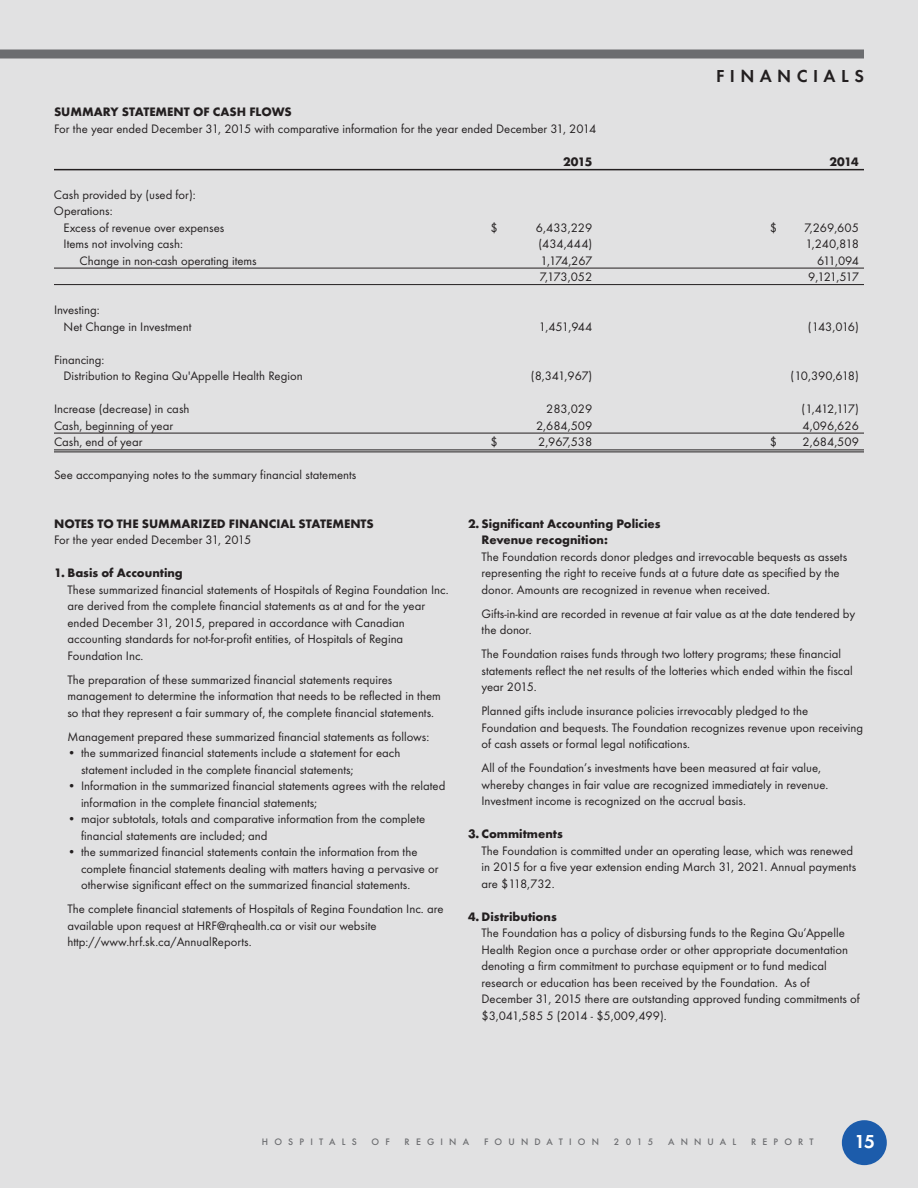
<style>
.page{position:relative;width:918px;height:1188px;background:#e1e1e2}
.page>*{position:absolute;margin:0;border:0;box-sizing:border-box;transform-origin:0 0}
.t1{font:600 19.5px "Futura T";color:#fff}
.t2{font:600 18px "Futura T";letter-spacing:.3em;color:#231f20}
.t3{font:12.75px/16.5px "Futura T";color:#231f20}
.t4{font:700 12.75px/16.5px "Futura T";color:#231f20}
.t5{font:500 9.75px "Futura T";letter-spacing:.635em;color:#6c6d70}
</style>
<div class="page">
<div style="left:842px;top:1120px;width:45px;height:45px;background:#1c5cab;border-radius:50%"></div>
<hr style="left:54px;top:169px;width:810px;height:1px;background:#231f20">
<hr style="left:54px;top:268px;width:810px;height:1px;background:#231f20">
<hr style="left:54px;top:284px;width:810px;height:1px;background:#231f20">
<hr style="left:54px;top:433px;width:810px;height:1px;background:#231f20">
<hr style="left:54px;top:449px;width:810px;height:1px;background:#231f20">
<hr style="left:54px;top:451px;width:810px;height:1px;background:#231f20">
<div style="left:0;top:50px;width:864px;height:8px;background:#6c6d70"></div>
<h2 class="t2" style="left:716px;top:66px;width:149px">FINANCIALS</h2>
<p class="t4" style="left:54px;top:104px;width:239px">SUMMARY STATEMENT OF CASH FLOWS</p>
<p class="t3" style="left:54px;top:120px;width:544px">For the year ended December 31, 2015 with comparative information for the year ended December 31, 2014</p>
<p class="t4" style="left:563px;top:153px;width:31px">2015</p>
<p class="t4" style="left:830px;top:153px;width:31px">2014</p>
<p class="t3" style="left:54px;top:186px;width:143px">Cash provided by (used for):<br>Operations:</p>
<p class="t3" style="left:64px;top:219px;width:162px">Excess of revenue over expenses</p>
<p class="t3" style="left:490px;top:219px;width:9px">$</p>
<p class="t3" style="left:536px;top:219px;width:58px">6,433,229</p>
<p class="t3" style="left:770px;top:219px;width:9px">$</p>
<p class="t3" style="left:804px;top:219px;width:56px">7,269,605</p>
<p class="t3" style="left:64px;top:236px;width:121px">Items not involving cash:</p>
<p class="t3" style="left:538px;top:236px;width:55px">(434,444)</p>
<p class="t3" style="left:805px;top:236px;width:55px">1,240,818</p>
<p class="t3" style="left:80px;top:252px;width:179px">Change in non-cash operating items</p>
<p class="t3" style="left:541px;top:252px;width:53px">1,174,267</p>
<p class="t3" style="left:817px;top:252px;width:43px">611,094</p>
<p class="t3" style="left:540px;top:269px;width:54px">7,173,052</p>
<p class="t3" style="left:808px;top:269px;width:52px">9,121,517</p>
<p class="t3" style="left:64px;top:302px;width:129px;text-indent:-10px">Investing:<br>Net Change in Investment</p>
<p class="t3" style="left:539px;top:318px;width:55px">1,451,944</p>
<p class="t3" style="left:808px;top:318px;width:52px">(143,016)</p>
<p class="t3" style="left:64px;top:351px;width:241px;text-indent:-10px">Financing:<br>Distribution to Regina Qu'Appelle Health Region</p>
<p class="t3" style="left:531px;top:368px;width:63px">(8,341,967)</p>
<p class="t3" style="left:791px;top:368px;width:70px">(10,390,618)</p>
<p class="t3" style="left:54px;top:401px;width:137px">Increase (decrease) in cash</p>
<p class="t3" style="left:546px;top:401px;width:48px">283,029</p>
<p class="t3" style="left:802px;top:401px;width:59px">(1,412,117)</p>
<p class="t3" style="left:54px;top:417px;width:121px">Cash, beginning of year</p>
<p class="t3" style="left:536px;top:417px;width:58px">2,684,509</p>
<p class="t3" style="left:803px;top:417px;width:58px">4,096,626</p>
<p class="t3" style="left:54px;top:434px;width:90px">Cash, end of year</p>
<p class="t3" style="left:490px;top:434px;width:9px">$</p>
<p class="t3" style="left:538px;top:434px;width:56px">2,967,538</p>
<p class="t3" style="left:770px;top:434px;width:9px">$</p>
<p class="t3" style="left:803px;top:434px;width:58px">2,684,509</p>
<p class="t3" style="left:54px;top:467px;width:304px">See accompanying notes to the summary financial statements</p>
<p class="t4" style="left:54px;top:515px;width:321px">NOTES TO THE SUMMARIZED FINANCIAL STATEMENTS</p>
<p class="t3" style="left:54px;top:532px;width:199px">For the year ended December 31, 2015</p>
<p class="t4" style="left:54px;top:565px;width:130px">1. Basis of Accounting</p>
<p class="t3" style="left:68px;top:581px;width:383px">These summarized financial statements of Hospitals of Regina Foundation Inc. are derived from the complete financial statements as at and for the year ended December 31, 2015, prepared in accordance with Canadian accounting standards for not-for-profit entities, of Hospitals of Regina Foundation Inc.</p>
<p class="t3" style="left:68px;top:671px;width:375px">The preparation of these summarized financial statements requires management to determine the information that needs to be reflected in them so that they represent a fair summary of, the complete financial statements.</p>
<p class="t3" style="left:68px;top:728px;width:363px">Management prepared these summarized financial statements as follows:</p>
<p class="t3" style="left:81px;top:745px;width:321px;text-indent:-14px">• the summarized financial statements include a statement for each statement included in the complete financial statements;</p>
<p class="t3" style="left:81px;top:778px;width:366px;text-indent:-14px">• Information in the summarized financial statements agrees with the related information in the complete financial statements;</p>
<p class="t3" style="left:81px;top:811px;width:346px;text-indent:-13px">• major subtotals, totals and comparative information from the complete financial statements are included; and</p>
<p class="t3" style="left:81px;top:844px;width:359px;text-indent:-13px">• the summarized financial statements contain the information from the complete financial statements dealing with matters having a pervasive or otherwise significant effect on the summarized financial statements.</p>
<p class="t3" style="left:68px;top:901px;width:377px">The complete financial statements of Hospitals of Regina Foundation Inc. are available upon request at HRF@rqhealth.ca or visit our website http://www.hrf.sk.ca/AnnualReports.</p>
<p class="t4" style="left:482px;top:515px;width:181px;text-indent:-13px">2. Significant Accounting Policies<br>Revenue recognition:</p>
<p class="t3" style="left:482px;top:548px;width:367px">The Foundation records donor pledges and irrevocable bequests as assets representing the right to receive funds at a future date as specified by the donor. Amounts are recognized in revenue when received.</p>
<p class="t3" style="left:482px;top:605px;width:375px">Gifts-in-kind are recorded in revenue at fair value as at the date tendered by the donor.</p>
<p class="t3" style="left:482px;top:646px;width:373px">The Foundation raises funds through two lottery programs; these financial statements reflect the net results of the lotteries which ended within the fiscal year 2015.</p>
<p class="t3" style="left:482px;top:703px;width:383px">Planned gifts include insurance policies irrevocably pledged to the<br>Foundation and bequests. The Foundation recognizes revenue upon receiving of cash assets or formal legal notifications.</p>
<p class="t3" style="left:482px;top:760px;width:348px">All of the Foundation’s investments have been measured at fair value, whereby changes in fair value are recognized immediately in revenue.<br>Investment income is recognized on the accrual basis.</p>
<p class="t4" style="left:468px;top:826px;width:96px">3. Commitments</p>
<p class="t3" style="left:482px;top:842px;width:376px">The Foundation is committed under an operating lease, which was renewed in 2015 for a five year extension ending March 31, 2021. Annual payments are $118,732.</p>
<p class="t4" style="left:468px;top:908px;width:90px">4. Distributions</p>
<p class="t3" style="left:481px;top:925px;width:380px">The Foundation has a policy of disbursing funds to the Regina Qu’Appelle Health Region once a purchase order or other appropriate documentation denoting a firm commitment to purchase equipment or to fund medical research or education has been received by the Foundation. As of December 31, 2015 there are outstanding approved funding commitments of $3,041,585 5 (2014 - $5,009,499).</p>
<p class="t5" style="left:262px;top:1136px;width:96px">HOSPITALS</p>
<p class="t5" style="left:372px;top:1136px;width:20px">O F</p>
<p class="t5" style="left:405px;top:1136px;width:66px">REGINA</p>
<p class="t5" style="left:484px;top:1136px;width:117px">FOUNDATION</p>
<p class="t5" style="left:614px;top:1136px;width:41px">2015</p>
<p class="t5" style="left:668px;top:1136px;width:70px">ANNUAL</p>
<p class="t5" style="left:751px;top:1136px;width:64px">REPORT</p>
<h1 class="t1" style="left:854px;top:1130px;width:22px">15</h1>
</div>
